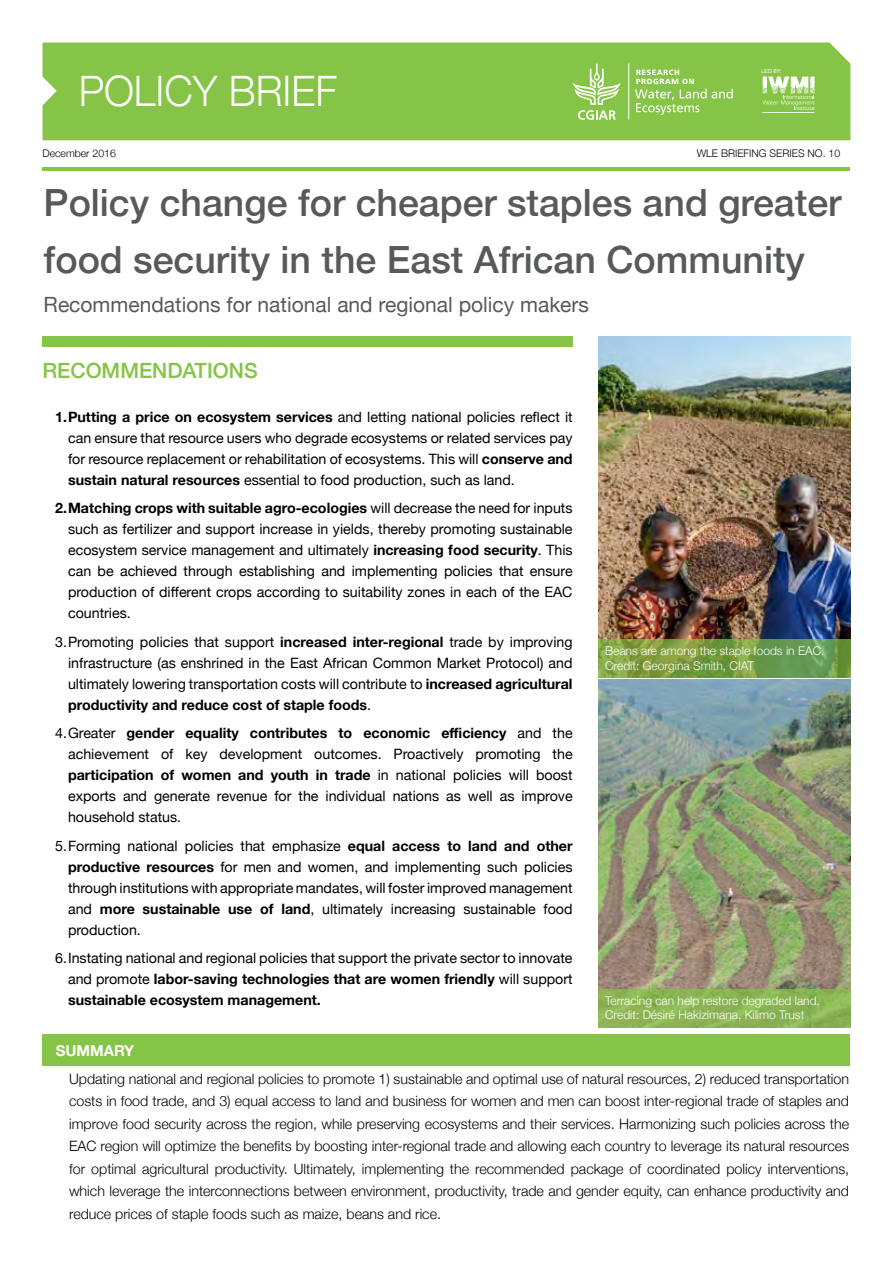
<style>
.page{position:relative;width:893px;height:1263px;background:#fff}
.page>*{position:absolute;margin:0;border:0;box-sizing:border-box;transform-origin:0 0}
.t1{font:300 42px "Helvetica Neue";color:#fff;scale:.96 1}
.t2{font:500 37.5px/57px "Helvetica Neue";color:#58595b}
.t3{font:21px "Helvetica Neue";color:#58595b}
.t4{font:500 21px "Helvetica Neue";color:#85c446}
.t5{font:700 15px "Helvetica Neue";color:#fff}
.t6{font:14.25px/21px "Helvetica Neue";color:#000;text-align:justify}
.t7{font:300 14.25px/22.5px "Helvetica Neue";color:#000;text-align:justify}
.t8{font:300 12px/14.4px "Helvetica Neue";color:#fff}
.t9{font:300 10.5px "Helvetica Neue";color:#000}
.t10{font:5.4px "Arial";color:#fff}
.s1{font-weight:700}
</style>
<div class="page">
<div style="left:43px;top:1034px;width:807px;height:32px;background:#85c446"></div>
<div style="left:43px;top:336px;width:530px;height:10px;background:#85c446"></div>
<div style="left:43px;top:43px;width:807px;height:97px;background:#85c446"></div>
<svg style="left:762px;top:77px;width:53px;height:33px"></svg>
<hr style="left:762px;top:112px;width:52px;height:1px;background:#fff">
<svg style="left:573px;top:63px;width:48px;height:57px;background:#a1d171"></svg>
<svg style="left:635px;top:70px;width:98px;height:45px;background:#98cd64"></svg>
<hr style="left:628px;top:63px;width:1px;height:57px;background:#fff">
<hr style="left:43px;top:167px;width:807px;height:4px;background:#85c446">
<img style="left:598px;top:336px;width:252px;height:304px">
<img style="left:598px;top:680px;width:252px;height:309px">
<svg style="left:598px;top:989px;width:252px;height:38px;background:#8bb555"></svg>
<svg style="left:598px;top:640px;width:252px;height:38px;background:#759d46"></svg>
<h1 class="t1" style="left:79px;top:57px;width:271px">POLICY BRIEF</h1>
<p class="t9" style="left:43px;top:145px;width:75px">December 2016</p>
<p class="t10" style="left:761px;top:68px;width:22px">LED BY:</p>
<p class="t9" style="left:697px;top:145px;width:145px">WLE BRIEFING SERIES NO. 10</p>
<h2 class="t2" style="left:44px;top:172px;width:799px">Policy change for cheaper staples and greater food security in the East African Community</h2>
<h3 class="t3" style="left:44px;top:289px;width:547px">Recommendations for national and regional policy makers</h3>
<h3 class="t4" style="left:43px;top:354px;width:217px">RECOMMENDATIONS</h3>
<p class="t6" style="left:68px;top:407px;width:506px;text-indent:-13px"><span class="s1">1.Putting a price on ecosystem services</span> and letting national policies reflect it can ensure that resource users who degrade ecosystems or related services pay for resource replacement or rehabilitation of ecosystems. This will <span class="s1">conserve and sustain natural resources</span> essential to food production, such as land.</p>
<p class="t6" style="left:68px;top:498px;width:506px;text-indent:-13px"><span class="s1">2.Matching crops with suitable agro-ecologies</span> will decrease the need for inputs such as fertilizer and support increase in yields, thereby promoting sustainable ecosystem service management and ultimately <span class="s1">increasing food security</span>. This can be achieved through establishing and implementing policies that ensure production of different crops according to suitability zones in each of the EAC countries.</p>
<p class="t6" style="left:68px;top:632px;width:506px;text-indent:-13px">3.Promoting policies that support <span class="s1">increased inter-regional</span> trade by improving infrastructure (as enshrined in the East African Common Market Protocol) and ultimately lowering transportation costs will contribute to <span class="s1">increased agricultural productivity and reduce cost of staple foods</span>.</p>
<p class="t6" style="left:68px;top:723px;width:506px;text-indent:-13px">4.Greater <span class="s1">gender equality contributes to economic efficiency</span> and the achievement of key development outcomes. Proactively promoting the <span class="s1">participation of women and youth in trade</span> in national policies will boost exports and generate revenue for the individual nations as well as improve household status.</p>
<p class="t6" style="left:68px;top:836px;width:506px;text-indent:-13px">5.Forming national policies that emphasize <span class="s1">equal access to land and other productive resources</span> for men and women, and implementing such policies through institutions with appropriate mandates, will foster improved management and <span class="s1">more sustainable use of land</span>, ultimately increasing sustainable food production.</p>
<p class="t6" style="left:68px;top:948px;width:506px;text-indent:-13px">6.Instating national and regional policies that support the private sector to innovate and promote <span class="s1">labor-saving technologies that are women friendly</span> will support <span class="s1">sustainable ecosystem management.</span></p>
<p class="t5" style="left:56px;top:1039px;width:80px">SUMMARY</p>
<p class="t8" style="left:605px;top:643px;width:221px">Beans are among the staple foods in EAC.<br>Credit: Georgina Smith, CIAT</p>
<p class="t8" style="left:605px;top:993px;width:216px">Terracing can help restore degraded land.<br>Credit: Désiré Hakizimana, Kilimo Trust</p>
<p class="t7" style="left:69px;top:1066px;width:782px">Updating national and regional policies to promote 1) sustainable and optimal use of natural resources, 2) reduced transportation costs in food trade, and 3) equal access to land and business for women and men can boost inter-regional trade of staples and improve food security across the region, while preserving ecosystems and their services. Harmonizing such policies across the EAC region will optimize the benefits by boosting inter-regional trade and allowing each country to leverage its natural resources for optimal agricultural productivity. Ultimately, implementing the recommended package of coordinated policy interventions, which leverage the interconnections between environment, productivity, trade and gender equity, can enhance productivity and reduce prices of staple foods such as maize, beans and rice.</p>
</div>
